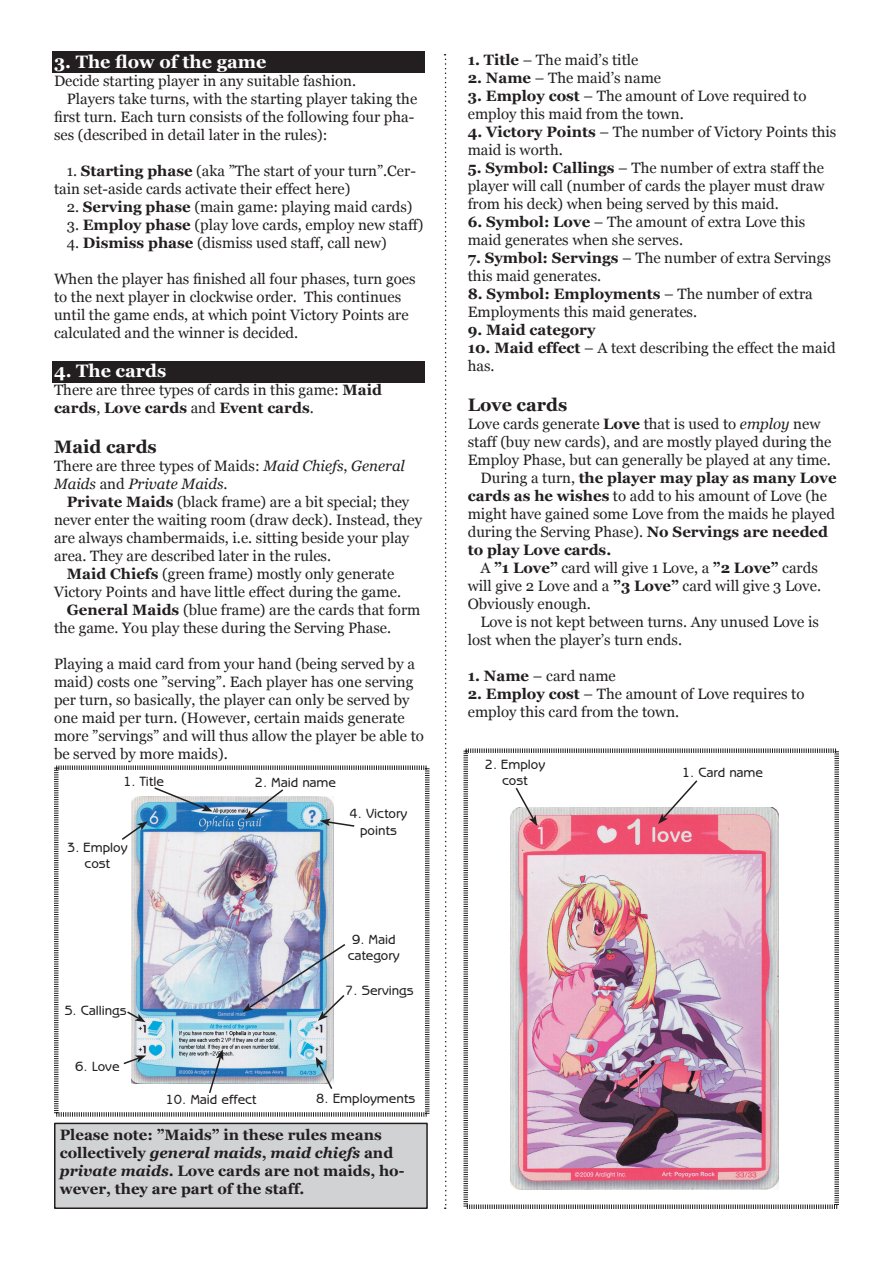
<style>
.page{position:relative;width:893px;height:1263px;background:#fff}
.page>*{position:absolute;margin:0;border:0;box-sizing:border-box;transform-origin:0 0}
.t1{font:700 18px "Georgia";color:#fff}
.t2{font:700 18px "Georgia";color:#231f20}
.t3{font:15px/18px "Georgia";color:#231f20}
.t4{font:700 15px/18px "Georgia";color:#231f20}
.t5{font:italic 15px/18px "Georgia";color:#231f20}
.t6{font:500 13.5px/16.2px "Benguiat Gothic";color:#231f20;text-align:center}
.s1{font-weight:700}
.s2{font-style:normal}
.s3{font-style:italic}
.s4{font-weight:400}
</style>
<div class="page">
<div style="left:52px;top:361px;width:373px;height:22px;background:#231f20"></div>
<div style="left:52px;top:52px;width:373px;height:21px;background:#231f20"></div>
<svg style="left:445px;top:54px;width:2px;height:1155px"></svg>
<div style="left:55px;top:1123px;width:372px;height:85px;background:#d1d2d4"></div>
<div style="left:54px;top:1123px;width:374px;height:86px;border:2px solid #231f20"></div>
<img style="left:54px;top:765px;width:376px;height:352px">
<svg style="left:153px;top:786px;width:60px;height:25px"></svg>
<svg style="left:244px;top:788px;width:41px;height:31px"></svg>
<svg style="left:320px;top:818px;width:36px;height:10px"></svg>
<svg style="left:120px;top:821px;width:28px;height:20px"></svg>
<svg style="left:126px;top:1010px;width:20px;height:12px"></svg>
<svg style="left:122px;top:1055px;width:24px;height:10px"></svg>
<img style="left:242px;top:942px;width:105px;height:79px">
<svg style="left:316px;top:1057px;width:18px;height:34px"></svg>
<svg style="left:208px;top:1049px;width:15px;height:46px"></svg>
<img style="left:463px;top:748px;width:376px;height:461px">
<svg style="left:514px;top:786px;width:23px;height:40px"></svg>
<svg style="left:658px;top:779px;width:41px;height:45px"></svg>
<p class="t1" style="left:54px;top:50px;width:214px">3. The flow of the game</p>
<p class="t3" style="left:54px;top:72px;width:304px">Decide starting player in any suitable fashion.</p>
<p class="t3" style="left:67px;top:90px;width:352px">Players take turns, with the starting player taking the</p>
<p class="t3" style="left:54px;top:108px;width:362px">first turn. Each turn consists of the following four pha-</p>
<p class="t3" style="left:54px;top:126px;width:275px">ses (described in detail later in the rules):</p>
<p class="t3" style="left:54px;top:162px;width:363px;text-indent:13px">1. <span class="s1">Starting phase</span> (aka ”The start of your turn”.Cer&shy;tain set-aside cards activate their effect here)</p>
<p class="t3" style="left:67px;top:198px;width:347px">2. <span class="s1">Serving phase</span> (main game: playing maid cards)</p>
<p class="t3" style="left:67px;top:216px;width:358px">3. <span class="s1">Employ phase</span> (play love cards, employ new staff)</p>
<p class="t3" style="left:67px;top:234px;width:322px">4. <span class="s1">Dismiss phase</span> (dismiss used staff, call new)</p>
<p class="t3" style="left:54px;top:270px;width:363px">When the player has finished all four phases, turn goes to the next player in clockwise order. This continues until the game ends, at which point Victory Points are calculated and the winner is decided.</p>
<p class="t1" style="left:54px;top:359px;width:114px">4. The cards</p>
<p class="t3" style="left:54px;top:381px;width:330px">There are three types of cards in this game: <span class="s1">Maid cards</span>, <span class="s1">Love cards</span> and <span class="s1">Event cards</span>.</p>
<p class="t2" style="left:54px;top:435px;width:104px">Maid cards</p>
<p class="t5" style="left:54px;top:457px;width:352px"><span class="s2">There are three types of Maids:</span> Maid Chiefs<span class="s2">,</span> General<br>Maids <span class="s2">and</span> Private Maids<span class="s2">.</span></p>
<p class="t3" style="left:67px;top:493px;width:344px"><span class="s1">Private Maids</span> (black frame) are a bit special; they</p>
<p class="t3" style="left:54px;top:511px;width:370px">never enter the waiting room (draw deck). Instead, they</p>
<p class="t3" style="left:54px;top:529px;width:357px">are always chambermaids, i.e. sitting beside your play</p>
<p class="t3" style="left:54px;top:547px;width:279px">area. They are described later in the rules.</p>
<p class="t3" style="left:67px;top:565px;width:329px"><span class="s1">Maid Chiefs</span> (green frame) mostly only generate</p>
<p class="t3" style="left:54px;top:583px;width:349px">Victory Points and have little effect during the game.</p>
<p class="t3" style="left:67px;top:601px;width:355px"><span class="s1">General Maids</span> (blue frame) are the cards that form</p>
<p class="t3" style="left:54px;top:619px;width:339px">the game. You play these during the Serving Phase.</p>
<p class="t3" style="left:54px;top:655px;width:371px">Playing a maid card from your hand (being served by a maid) costs one ”serving”. Each player has one serving per turn, so basically, the player can only be served by one maid per turn. (However, certain maids generate more ”servings” and will thus allow the player be able to be served by more maids).</p>
<p class="t6" style="left:123px;top:773px;width:42px">1. Title</p>
<p class="t6" style="left:255px;top:774px;width:83px">2. Maid name</p>
<p class="t6" style="left:67px;top:839px;width:62px">3. Employ cost</p>
<p class="t6" style="left:350px;top:805px;width:59px">4. Victory points</p>
<p class="t6" style="left:64px;top:1002px;width:64px">5. Callings</p>
<p class="t6" style="left:75px;top:1058px;width:46px">6. Love</p>
<p class="t6" style="left:348px;top:931px;width:53px">9. Maid category</p>
<p class="t6" style="left:345px;top:982px;width:70px">7. Servings</p>
<p class="t6" style="left:166px;top:1090px;width:92px">10. Maid effect</p>
<p class="t6" style="left:316px;top:1089px;width:101px">8. Employments</p>
<p class="t4" style="left:60px;top:1125px;width:346px">Please note: ”Maids” in these rules means collectively <span class="s3">general maids</span>, <span class="s3">maid chiefs</span> and <span class="s3">private maids</span>. Love cards are not maids, ho&shy;wever, they are part of the staff.</p>
<p class="t3" style="left:468px;top:51px;width:172px"><span class="s1">1. Title</span> – The maid’s title</p>
<p class="t3" style="left:468px;top:69px;width:195px"><span class="s1">2. Name</span> – The maid’s name</p>
<p class="t3" style="left:468px;top:87px;width:340px"><span class="s1">3. Employ cost</span> – The amount of Love required to employ this maid from the town.</p>
<p class="t3" style="left:468px;top:123px;width:370px"><span class="s1">4. Victory Points</span> – The number of Victory Points this maid is worth.</p>
<p class="t3" style="left:468px;top:159px;width:358px;text-align:justify"><span class="s1">5. Symbol: Callings</span> – The number of extra staff the player will call (number of cards the player must draw from his deck) when being served by this maid.</p>
<p class="t3" style="left:468px;top:213px;width:339px"><span class="s1">6. Symbol: Love</span> – The amount of extra Love this maid generates when she serves.</p>
<p class="t3" style="left:468px;top:249px;width:365px"><span class="s1">7. Symbol: Servings</span> – The number of extra Servings this maid generates.</p>
<p class="t3" style="left:468px;top:285px;width:346px"><span class="s1">8. Symbol: Employments</span> – The number of extra<br>Employments this maid generates.</p>
<p class="t4" style="left:468px;top:321px;width:129px">9. Maid category</p>
<p class="t3" style="left:468px;top:339px;width:369px"><span class="s1">10. Maid effect</span> – A text describing the effect the maid has.</p>
<p class="t2" style="left:468px;top:393px;width:101px">Love cards</p>
<p class="t3" style="left:468px;top:415px;width:354px">Love cards generate <span class="s1">Love</span> that is used to <span class="s3">employ</span> new</p>
<p class="t3" style="left:468px;top:433px;width:365px">staff (buy new cards), and are mostly played during the</p>
<p class="t3" style="left:468px;top:451px;width:365px">Employ Phase, but can generally be played at any time.</p>
<p class="t4" style="left:480px;top:469px;width:358px"><span class="s4">During a turn,</span> the player may play as many Love</p>
<p class="t3" style="left:468px;top:487px;width:361px"><span class="s1">cards as he wishes</span> to add to his amount of Love (he</p>
<p class="t3" style="left:468px;top:505px;width:369px">might have gained some Love from the maids he played</p>
<p class="t3" style="left:468px;top:523px;width:362px">during the Serving Phase). <span class="s1">No Servings are needed</span></p>
<p class="t4" style="left:468px;top:541px;width:145px">to play Love cards.</p>
<p class="t3" style="left:480px;top:559px;width:339px">A <span class="s1">”1 Love”</span> card will give 1 Love, a <span class="s1">”2 Love”</span> cards</p>
<p class="t3" style="left:468px;top:577px;width:355px">will give 2 Love and a <span class="s1">”3 Love”</span> card will give 3 Love.</p>
<p class="t3" style="left:468px;top:595px;width:125px">Obviously enough.</p>
<p class="t3" style="left:480px;top:613px;width:340px">Love is not kept between turns. Any unused Love is</p>
<p class="t3" style="left:468px;top:631px;width:216px">lost when the player’s turn ends.</p>
<p class="t3" style="left:468px;top:667px;width:150px"><span class="s1">1. Name</span> – card name</p>
<p class="t3" style="left:468px;top:685px;width:338px"><span class="s1">2. Employ cost</span> – The amount of Love requires to employ this card from the town.</p>
<p class="t6" style="left:485px;top:756px;width:62px">2. Employ cost</p>
<p class="t6" style="left:682px;top:764px;width:83px">1. Card name</p>
</div>
